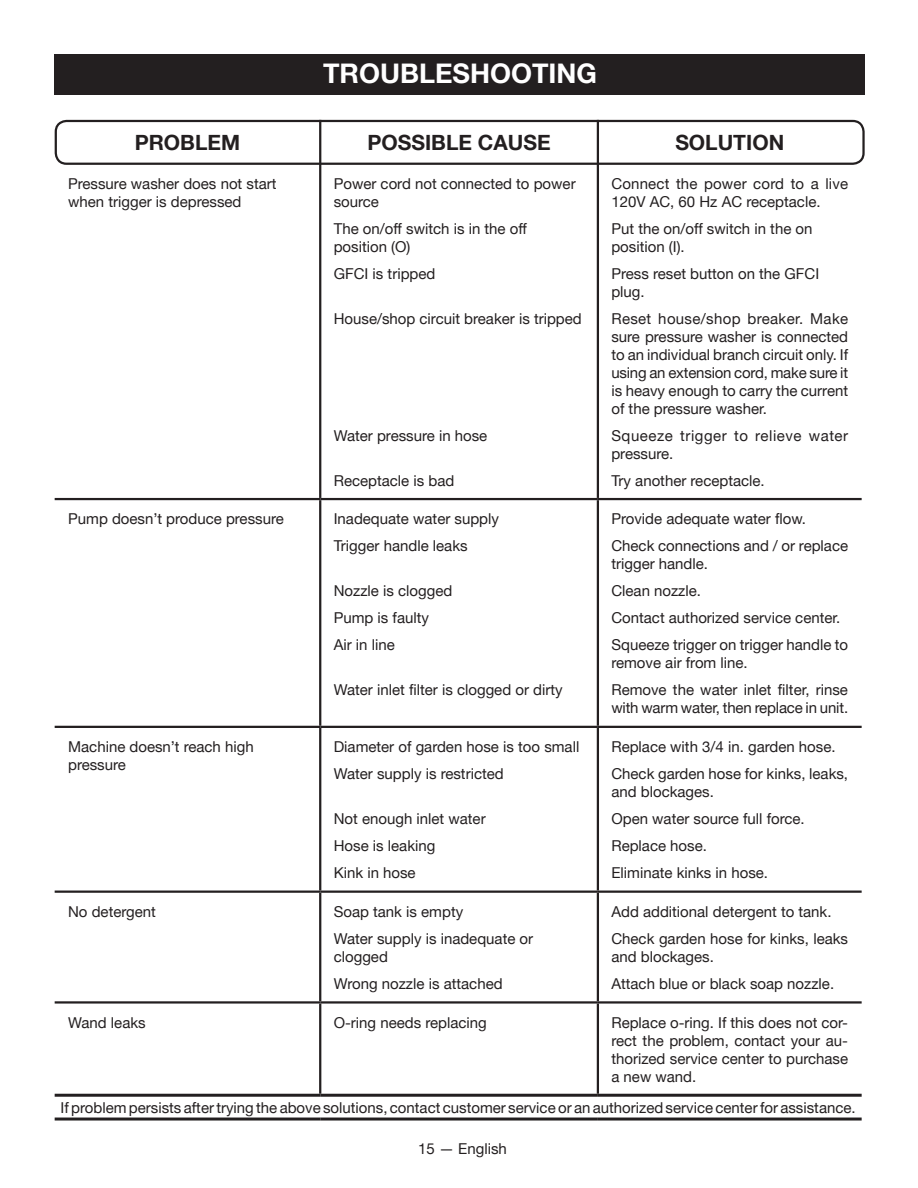
<style>
.page{position:relative;width:918px;height:1188px;background:#fff}
.page>*{position:absolute;margin:0;border:0;box-sizing:border-box;transform-origin:0 0}
.t1{font:700 27px "Helvetica Neue";color:#fff}
.t2{font:700 21px "Helvetica Neue";color:#231f20}
.t3{font:15px/27px "Helvetica Neue";color:#231f20}
.t4{font:15px/18px "Helvetica Neue";letter-spacing:.035em;color:#231f20}
</style>
<div class="page">
<hr style="left:55px;top:1094px;width:265px;height:3px;background:#231f20">
<hr style="left:320px;top:1094px;width:278px;height:3px;background:#231f20">
<hr style="left:598px;top:1094px;width:264px;height:3px;background:#231f20">
<hr style="left:55px;top:1118px;width:265px;height:3px;background:#231f20">
<hr style="left:320px;top:1118px;width:278px;height:3px;background:#231f20">
<hr style="left:598px;top:1118px;width:264px;height:3px;background:#231f20">
<hr style="left:319px;top:120px;width:2px;height:43px;background:#231f20">
<hr style="left:597px;top:120px;width:2px;height:43px;background:#231f20">
<hr style="left:319px;top:163px;width:2px;height:335px;background:#231f20">
<hr style="left:597px;top:163px;width:2px;height:335px;background:#231f20">
<hr style="left:55px;top:498px;width:265px;height:2px;background:#231f20">
<hr style="left:320px;top:498px;width:278px;height:2px;background:#231f20">
<hr style="left:319px;top:500px;width:2px;height:226px;background:#231f20">
<hr style="left:598px;top:498px;width:264px;height:2px;background:#231f20">
<hr style="left:597px;top:500px;width:2px;height:226px;background:#231f20">
<hr style="left:55px;top:726px;width:265px;height:2px;background:#231f20">
<hr style="left:320px;top:726px;width:278px;height:2px;background:#231f20">
<hr style="left:319px;top:728px;width:2px;height:163px;background:#231f20">
<hr style="left:598px;top:726px;width:264px;height:2px;background:#231f20">
<hr style="left:597px;top:728px;width:2px;height:163px;background:#231f20">
<hr style="left:55px;top:891px;width:265px;height:2px;background:#231f20">
<hr style="left:320px;top:891px;width:278px;height:2px;background:#231f20">
<hr style="left:319px;top:893px;width:2px;height:108px;background:#231f20">
<hr style="left:598px;top:891px;width:264px;height:2px;background:#231f20">
<hr style="left:597px;top:893px;width:2px;height:108px;background:#231f20">
<hr style="left:55px;top:1001px;width:265px;height:3px;background:#231f20">
<hr style="left:320px;top:1001px;width:278px;height:3px;background:#231f20">
<hr style="left:319px;top:1004px;width:2px;height:90px;background:#231f20">
<hr style="left:598px;top:1001px;width:264px;height:3px;background:#231f20">
<hr style="left:597px;top:1004px;width:2px;height:90px;background:#231f20">
<div style="left:55px;top:120px;width:810px;height:45px;border:2px solid #231f20;border-radius:11px"></div>
<div style="left:54px;top:54px;width:811px;height:40px;background:#231f20"></div>
<h1 class="t1" style="left:323px;top:57px;width:276px">TROUBLESHOOTING</h1>
<h2 class="t2" style="left:135px;top:129px;width:107px">PROBLEM</h2>
<h2 class="t2" style="left:367px;top:129px;width:185px">POSSIBLE CAUSE</h2>
<h2 class="t2" style="left:675px;top:129px;width:110px">SOLUTION</h2>
<p class="t3" style="left:68px;top:174px;width:210px;line-height:18px">Pressure washer does not start when trigger is depressed</p>
<p class="t3" style="left:334px;top:174px;width:243px;line-height:18px">Power cord not connected to power source</p>
<p class="t3" style="left:334px;top:219px;width:195px;line-height:18px">The on/off switch is in the off position (O)</p>
<p class="t3" style="left:334px;top:260px;width:103px">GFCI is tripped</p>
<p class="t3" style="left:334px;top:305px;width:250px">House/shop circuit breaker is tripped</p>
<p class="t3" style="left:611px;top:174px;width:238px;line-height:18px">Connect the power cord to a live<br>120V AC, 60 Hz AC receptacle.</p>
<p class="t3" style="left:611px;top:219px;width:203px;line-height:18px">Put the on/off switch in the on position (I).</p>
<p class="t3" style="left:611px;top:264px;width:209px;line-height:18px">Press reset button on the GFCI plug.</p>
<p class="t3" style="left:611px;top:309px;width:238px;line-height:18px;text-align:justify">Reset house/shop breaker. Make sure pressure washer is connected to an individual branch circuit only. If using an extension cord, make sure it is heavy enough to carry the current of the pressure washer.</p>
<p class="t4" style="left:611px;top:426px;width:238px">Squeeze trigger to relieve water pressure.</p>
<p class="t3" style="left:611px;top:467px;width:155px">Try another receptacle.</p>
<p class="t3" style="left:334px;top:422px;width:155px">Water pressure in hose</p>
<p class="t3" style="left:334px;top:467px;width:122px">Receptacle is bad</p>
<p class="t3" style="left:68px;top:505px;width:217px">Pump doesn’t produce pressure</p>
<p class="t3" style="left:334px;top:505px;width:167px">Inadequate water supply<br>Trigger handle leaks</p>
<p class="t3" style="left:334px;top:577px;width:120px">Nozzle is clogged<br>Pump is faulty<br>Air in line</p>
<p class="t3" style="left:334px;top:676px;width:230px">Water inlet filter is clogged or dirty</p>
<p class="t3" style="left:68px;top:738px;width:187px;line-height:18px">Machine doesn’t reach high pressure</p>
<p class="t3" style="left:334px;top:733px;width:247px">Diameter of garden hose is too small<br>Water supply is restricted</p>
<p class="t3" style="left:334px;top:805px;width:153px">Not enough inlet water<br>Hose is leaking<br>Kink in hose</p>
<p class="t3" style="left:68px;top:898px;width:89px">No detergent</p>
<p class="t3" style="left:334px;top:898px;width:201px">Soap tank is empty<br>Water supply is inadequate or</p>
<p class="t3" style="left:334px;top:943px;width:170px">clogged<br>Wrong nozzle is attached</p>
<p class="t3" style="left:611px;top:505px;width:238px">Provide adequate water flow.<br>Check connections and / or replace</p>
<p class="t3" style="left:611px;top:550px;width:238px">trigger handle.<br>Clean nozzle.<br>Contact authorized service center.<br>Squeeze trigger on trigger handle to</p>
<p class="t3" style="left:611px;top:649px;width:238px">remove air from line.<br>Remove the water inlet filter, rinse</p>
<p class="t3" style="left:611px;top:694px;width:238px">with warm water, then replace in unit.</p>
<p class="t3" style="left:611px;top:733px;width:238px">Replace with 3/4 in. garden hose.<br>Check garden hose for kinks, leaks,</p>
<p class="t3" style="left:611px;top:778px;width:195px">and blockages.<br>Open water source full force.<br>Replace hose.<br>Eliminate kinks in hose.</p>
<p class="t3" style="left:611px;top:898px;width:238px">Add additional detergent to tank.<br>Check garden hose for kinks, leaks</p>
<p class="t3" style="left:611px;top:943px;width:224px">and blockages.<br>Attach blue or black soap nozzle.</p>
<p class="t3" style="left:68px;top:1009px;width:79px">Wand leaks</p>
<p class="t3" style="left:334px;top:1009px;width:155px">O-ring needs replacing</p>
<p class="t3" style="left:611px;top:1013px;width:238px;line-height:18px;text-align:justify">Replace o-ring. If this does not cor&shy;rect the problem, contact your au&shy;thorized service center to purchase a new wand.</p>
<p class="t3" style="left:61px;top:1094px;width:797px">If problem persists after trying the above solutions, contact customer service or an authorized service center for assistance.</p>
<p class="t3" style="left:418px;top:1135px;width:90px">15 — English</p>
</div>
